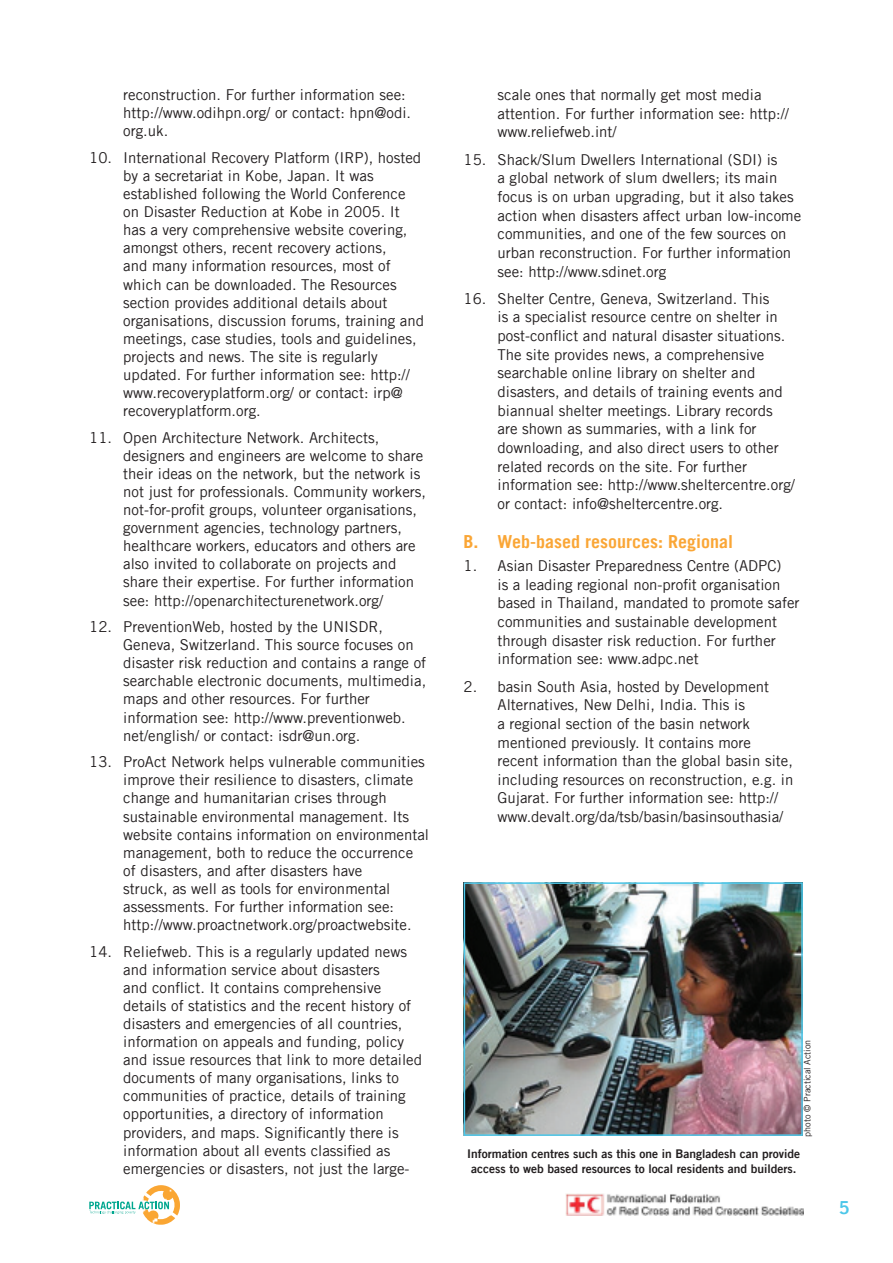
<style>
.page{position:relative;width:893px;height:1263px;background:#fff}
.page>*{position:absolute;margin:0;border:0;box-sizing:border-box;transform-origin:0 0}
.Heading_2{font:700 18px "Trade Gothic";color:#faa636}
.t1{font:18px "Trade Gothic Bold Two";color:#4dc7e9}
.Body_text_2_indent{font:15px/18.1px "Trade Gothic";color:#231f20}
.Figure_title{font:12px/15px "Trade Gothic Bold Two";color:#231f20;text-align:center}
.Figure_credit{font:9px "Trade Gothic";color:#231f20}
</style>
<div class="page">
<img style="left:142px;top:1185px;width:38px;height:40px">
<svg style="left:89px;top:1201px;width:80px;height:13px"></svg>
<img style="left:566px;top:1193px;width:238px;height:22px">
<img style="left:467px;top:885px;width:333px;height:248px">
<div style="left:464px;top:882px;width:339px;height:254px;border:2px solid #4dc7e9"></div>
<p class="Body_text_2_indent" style="left:123px;top:86px;width:289px">reconstruction. For further information see: http://www.odihpn.org/ or contact: hpn@odi. org.uk.</p>
<p class="Body_text_2_indent" style="left:123px;top:148px;width:302px;text-indent:-34px">10. International Recovery Platform (IRP), hosted by a secretariat in Kobe, Japan. It was established following the World Conference on Disaster Reduction at Kobe in 2005. It has a very comprehensive website covering, amongst others, recent recovery actions,<br>and many information resources, most of which can be downloaded. The Resources section provides additional details about organisations, discussion forums, training and meetings, case studies, tools and guidelines, projects and news. The site is regularly updated. For further information see: http:// www.recoveryplatform.org/ or contact: irp@ recoveryplatform.org.</p>
<p class="Body_text_2_indent" style="left:123px;top:428px;width:304px;text-indent:-34px">11. Open Architecture Network. Architects, designers and engineers are welcome to share their ideas on the network, but the network is not just for professionals. Community workers, not-for-profit groups, volunteer organisations, government agencies, technology partners, healthcare workers, educators and others are also invited to collaborate on projects and share their expertise. For further information see: http://openarchitecturenetwork.org/</p>
<p class="Body_text_2_indent" style="left:123px;top:617px;width:304px;text-indent:-34px">12. PreventionWeb, hosted by the UNISDR, Geneva, Switzerland. This source focuses on disaster risk reduction and contains a range of searchable electronic documents, multimedia, maps and other resources. For further information see: http://www.preventionweb. net/english/ or contact: isdr@un.org.</p>
<p class="Body_text_2_indent" style="left:123px;top:753px;width:307px;text-indent:-34px">13. ProAct Network helps vulnerable communities improve their resilience to disasters, climate change and humanitarian crises through sustainable environmental management. Its website contains information on environmental management, both to reduce the occurrence of disasters, and after disasters have<br>struck, as well as tools for environmental assessments. For further information see: http://www.proactnetwork.org/proactwebsite.</p>
<p class="Body_text_2_indent" style="left:123px;top:942px;width:300px;text-indent:-34px">14. Reliefweb. This is a regularly updated news and information service about disasters<br>and conflict. It contains comprehensive details of statistics and the recent history of disasters and emergencies of all countries, information on appeals and funding, policy and issue resources that link to more detailed documents of many organisations, links to communities of practice, details of training opportunities, a directory of information providers, and maps. Significantly there is information about all events classified as emergencies or disasters, not just the large-</p>
<p class="Body_text_2_indent" style="left:497px;top:85px;width:293px;line-height:18.6px">scale ones that normally get most media attention. For further information see: http:// www.reliefweb.int/</p>
<p class="Body_text_2_indent" style="left:497px;top:150px;width:305px;line-height:18.6px;text-indent:-34px">15. Shack/Slum Dwellers International (SDI) is<br>a global network of slum dwellers; its main focus is on urban upgrading, but it also takes action when disasters affect urban low-income communities, and one of the few sources on urban reconstruction. For further information see: http://www.sdinet.org</p>
<p class="Body_text_2_indent" style="left:497px;top:289px;width:299px;line-height:18.6px;text-indent:-34px">16. Shelter Centre, Geneva, Switzerland. This<br>is a specialist resource centre on shelter in post-conflict and natural disaster situations.<br>The site provides news, a comprehensive searchable online library on shelter and disasters, and details of training events and biannual shelter meetings. Library records are shown as summaries, with a link for downloading, and also direct users to other related records on the site. For further information see: http://www.sheltercentre.org/ or contact: info@sheltercentre.org.</p>
<p class="Heading_2" style="left:463px;top:531px;width:271px">B. Web-based resources: Regional</p>
<p class="Body_text_2_indent" style="left:497px;top:556px;width:304px;line-height:18.6px;text-indent:-34px">1. Asian Disaster Preparedness Centre (ADPC)<br>is a leading regional non-profit organisation based in Thailand, mandated to promote safer communities and sustainable development through disaster risk reduction. For further information see: www.adpc.net</p>
<p class="Body_text_2_indent" style="left:497px;top:677px;width:297px;line-height:18.6px;text-indent:-34px">2. basin South Asia, hosted by Development Alternatives, New Delhi, India. This is<br>a regional section of the basin network mentioned previously. It contains more recent information than the global basin site, including resources on reconstruction, e.g. in Gujarat. For further information see: http:// www.devalt.org/da/tsb/basin/basinsouthasia/</p>
<p class="Figure_credit" style="left:802px;top:1136px;width:98px;rotate:-90deg">photo © Practical Action</p>
<p class="Figure_title" style="left:467px;top:1146px;width:334px">Information centres such as this one in Bangladesh can provide access to web based resources to local residents and builders.</p>
<p class="t1" style="left:839px;top:1197px;width:12px">5</p>
</div>
